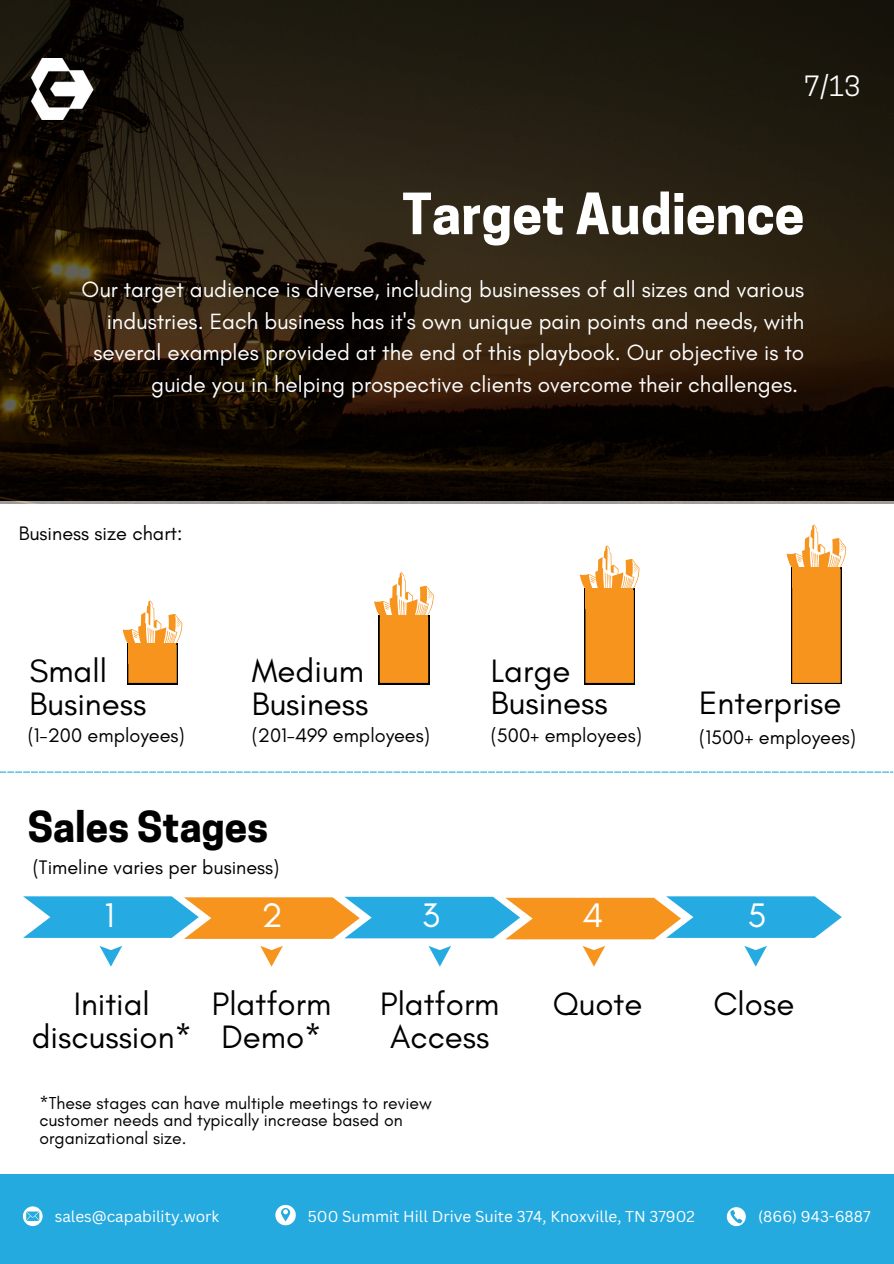
<style>
.page{position:relative;width:894px;height:1264px;background:#fff}
.page>*{position:absolute;margin:0;border:0;box-sizing:border-box;transform-origin:0 0}
.t1{font:700 53.25px "Cooper Hewitt";color:#fff}
.t2{font:700 40.05px "Cooper Hewitt";color:#000}
.t3{font:34.65px "Glacial Indifference";color:#fff}
.t4{font:33px/32.7px "Glacial Indifference";color:#000}
.t5{font:26.25px "Cooper Hewitt";color:#fff}
.t6{font:22.5px/31.5px "Glacial Indifference";color:#fff;text-align:right}
.t7{font:19.95px "Glacial Indifference";color:#000}
.t8{font:17.55px/17.4px "Glacial Indifference";color:#000}
.t9{font:15.3px "Canva Sans";color:#fff}
</style>
<div class="page">
<img style="left:0;top:0;width:893px;height:503px">
<img style="left:31px;top:59px;width:69px;height:60px">
<div style="left:0;top:1174px;width:893px;height:89px;background:#25aae0"></div>
<svg style="left:23px;top:1206px;width:20px;height:19px"></svg>
<svg style="left:726px;top:1207px;width:19px;height:19px"></svg>
<svg style="left:275px;top:1204px;width:20px;height:21px"></svg>
<svg style="left:428px;top:946px;width:23px;height:20px"></svg>
<svg style="left:100px;top:946px;width:22px;height:20px"></svg>
<svg style="left:23px;top:896px;width:818px;height:43px;background:#89aca0"></svg>
<svg style="left:260px;top:946px;width:23px;height:20px"></svg>
<svg style="left:582px;top:946px;width:23px;height:20px"></svg>
<svg style="left:744px;top:946px;width:22px;height:20px"></svg>
<svg style="left:123px;top:600px;width:59px;height:84px"></svg>
<div style="left:128px;top:643px;width:48px;height:20px;background:#f7941e"></div>
<svg style="left:374px;top:572px;width:59px;height:112px"></svg>
<div style="left:380px;top:615px;width:47px;height:20px;background:#f7941e"></div>
<svg style="left:579px;top:545px;width:60px;height:139px"></svg>
<div style="left:585px;top:588px;width:48px;height:20px;background:#f7941e"></div>
<svg style="left:786px;top:524px;width:59px;height:159px"></svg>
<div style="left:792px;top:568px;width:47px;height:20px;background:#f7941e"></div>
<svg style="left:0;top:771px;width:892px;height:1px"></svg>
<h1 class="t5" style="left:804px;top:76px;width:57px">7/13</h1>
<h4 class="t1" style="left:402px;top:194px;width:403px">Target Audience</h4>
<p class="t6" style="left:82px;top:274px;width:724px">Our target audience is diverse, including businesses of all sizes and various industries. Each business has it's own unique pain points and needs, with several examples provided at the end of this playbook. Our objective is to guide you in helping prospective clients overcome their challenges.</p>
<p class="t7" style="left:19px;top:521px;width:165px">Business size chart:</p>
<p class="t4" style="left:29px;top:654px;width:118px">Small<br>Business</p>
<h3 class="t4" style="left:251px;top:654px;width:118px">Medium<br>Business</h3>
<h6 class="t4" style="left:490px;top:653px;width:118px">Large<br>Business</h6>
<p class="t7" style="left:28px;top:722px;width:158px">(1-200 employees)</p>
<h3 class="t7" style="left:251px;top:722px;width:180px">(201-499 employees)</h3>
<h6 class="t7" style="left:490px;top:722px;width:152px">(500+ employees)</h6>
<p class="t4" style="left:699px;top:686px;width:144px">Enterprise</p>
<p class="t7" style="left:699px;top:724px;width:158px">(1500+ employees)</p>
<p class="t2" style="left:28px;top:812px;width:242px">Sales Stages</p>
<h3 class="t7" style="left:33px;top:855px;width:248px">(Timeline varies per business)</h3>
<p class="t3" style="left:104px;top:894px;width:11px">1</p>
<h3 class="t3" style="left:261px;top:894px;width:23px">2</h3>
<h6 class="t3" style="left:421px;top:894px;width:20px">3</h6>
<h6 class="t3" style="left:582px;top:894px;width:22px">4</h6>
<p class="t3" style="left:747px;top:894px;width:21px">5</p>
<h2 class="t4" style="left:32px;top:987px;width:162px;text-align:center">Initial discussion*</h2>
<h6 class="t4" style="left:380px;top:987px;width:121px;text-align:center">Platform<br>Access</h6>
<p class="t4" style="left:212px;top:987px;width:121px">Platform</p>
<p class="t4" style="left:552px;top:987px;width:91px">Quote</p>
<p class="t4" style="left:713px;top:987px;width:82px">Close</p>
<p class="t4" style="left:221px;top:1019px;width:102px">Demo*</p>
<p class="t8" style="left:39px;top:1093px;width:393px">*These stages can have multiple meetings to review customer needs and typically increase based on organizational size.</p>
<p class="t9" style="left:55px;top:1205px;width:166px">sales@capability.work</p>
<h6 class="t9" style="left:308px;top:1205px;width:388px">500 Summit Hill Drive Suite 374, Knoxville, TN 37902</h6>
<p class="t9" style="left:758px;top:1205px;width:114px">(866) 943-6887</p>
</div>
